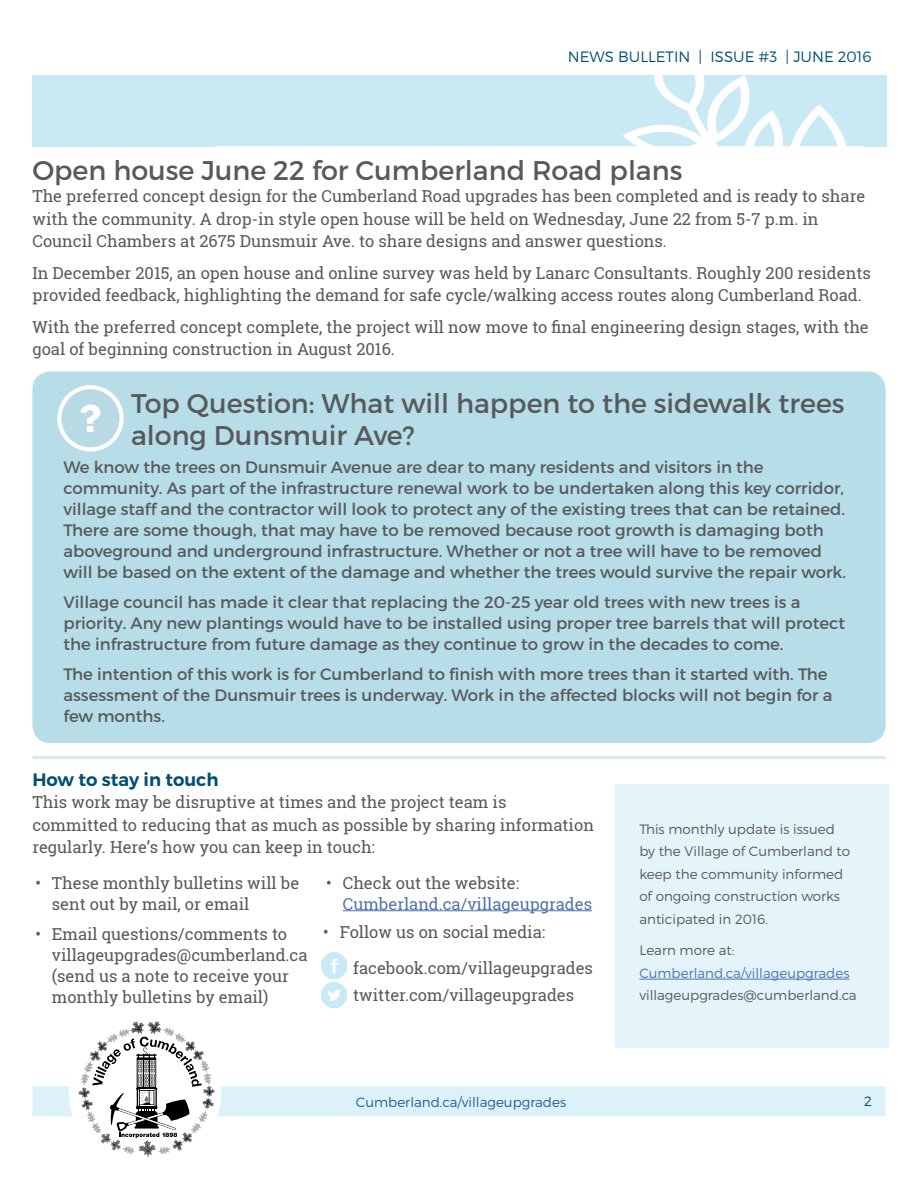
<style>
.page{position:relative;width:918px;height:1188px;background:#fff}
.page>*{position:absolute;margin:0;border:0;box-sizing:border-box;transform-origin:0 0}
.t1{font:27px/32.4px "Montserrat";color:#58595b}
.t2{font:600 18px "Montserrat";color:#014f72}
.t3{font:16.5px/22.5px "Roboto Slab";color:#58595b}
.t4{font:16.5px/21px "Montserrat";color:#58595b}
.t5{font:16.5px "Roboto Slab";color:#4f73ad}
.t6{font:300 15px "Montserrat";color:#014f72}
.t7{font:300 13.5px/22.5px "Montserrat";color:#58595b}
.t8{font:300 13.5px "Montserrat";color:#215e9e}
.t9{font:300 13.5px "Montserrat";color:#4f73ad}
.t10{font:300 13.5px "Montserrat";color:#014f72}
</style>
<div class="page">
<div style="left:32px;top:372px;width:854px;height:371px;background:#b6dde8;border-radius:18px"></div>
<div style="left:32px;top:1086px;width:854px;height:30px;background:#ddf2f8"></div>
<div style="left:615px;top:784px;width:273px;height:263px;background:#e4f4fa"></div>
<img style="left:321px;top:953px;width:26px;height:25px">
<img style="left:321px;top:982px;width:26px;height:26px">
<svg style="left:214px;top:75px;width:651px;height:71px;background:#cdebf5"></svg>
<div style="left:32px;top:75px;width:182px;height:71px;background:#c9eaf5"></div>
<div style="left:865px;top:75px;width:22px;height:71px;background:#c9eaf5"></div>
<hr style="left:639px;top:979px;width:211px;height:1px;background:#4f73ad">
<hr style="left:32px;top:756px;width:854px;height:3px;background:#86c7da">
<div style="left:69px;top:1017px;width:152px;height:152px;background:#fff;border-radius:50%"></div>
<svg style="left:78px;top:1021px;width:137px;height:136px"></svg>
<hr style="left:343px;top:910px;width:249px;height:1px;background:#4f73ad">
<svg style="left:57px;top:385px;width:67px;height:67px"></svg>
<div style="left:61px;top:389px;width:59px;height:58px;background:#b7dae5;border-radius:50%"></div>
<svg style="left:80px;top:405px;width:20px;height:27px"></svg>
<p class="t6" style="left:568px;top:47px;width:305px">NEWS BULLETIN | ISSUE #3 | JUNE 2016</p>
<h1 class="t1" style="left:32px;top:154px;width:651px">Open house June 22 for Cumberland Road plans</h1>
<p class="t3" style="left:32px;top:185px;width:834px">The preferred concept design for the Cumberland Road upgrades has been completed and is ready to share with the community. A drop-in style open house will be held on Wednesday, June 22 from 5-7 p.m. in<br>Council Chambers at 2675 Dunsmuir Ave. to share designs and answer questions.</p>
<p class="t3" style="left:32px;top:261px;width:840px">In December 2015, an open house and online survey was held by Lanarc Consultants. Roughly 200 residents provided feedback, highlighting the demand for safe cycle/walking access routes along Cumberland Road.</p>
<p class="t3" style="left:32px;top:315px;width:838px">With the preferred concept complete, the project will now move to final engineering design stages, with the goal of beginning construction in August 2016.</p>
<h1 class="t1" style="left:131px;top:387px;width:715px">Top Question: What will happen to the sidewalk trees along Dunsmuir Ave?</h1>
<p class="t4" style="left:64px;top:456px;width:784px">We know the trees on Dunsmuir Avenue are dear to many residents and visitors in the community. As part of the infrastructure renewal work to be undertaken along this key corridor, village staff and the contractor will look to protect any of the existing trees that can be retained.<br>There are some though, that may have to be removed because root growth is damaging both aboveground and underground infrastructure. Whether or not a tree will have to be removed will be based on the extent of the damage and whether the trees would survive the repair work.</p>
<p class="t4" style="left:64px;top:591px;width:783px">Village council has made it clear that replacing the 20-25 year old trees with new trees is a priority. Any new plantings would have to be installed using proper tree barrels that will protect the infrastructure from future damage as they continue to grow in the decades to come.</p>
<p class="t4" style="left:64px;top:663px;width:771px">The intention of this work is for Cumberland to finish with more trees than it started with. The assessment of the Dunsmuir trees is underway. Work in the affected blocks will not begin for a few months.</p>
<p class="t2" style="left:32px;top:768px;width:188px">How to stay in touch</p>
<p class="t3" style="left:32px;top:791px;width:563px">This work may be disruptive at times and the project team is committed to reducing that as much as possible by sharing information regularly. Here’s how you can keep in touch:</p>
<p class="t3" style="left:52px;top:872px;width:249px;line-height:21px;text-indent:-16px">• These monthly bulletins will be sent out by mail, or email</p>
<p class="t3" style="left:52px;top:923px;width:257px;line-height:21px;text-indent:-16px">• Email questions/comments to villageupgrades@cumberland.ca (send us a note to receive your monthly bulletins by email)</p>
<p class="t3" style="left:326px;top:871px;width:194px">• Check out the website:</p>
<p class="t5" style="left:343px;top:892px;width:251px">Cumberland.ca/villageupgrades</p>
<p class="t3" style="left:353px;top:914px;width:241px;line-height:36px;text-indent:-30px">• Follow us on social media: facebook.com/villageupgrades</p>
<p class="t3" style="left:353px;top:984px;width:223px">twitter.com/villageupgrades</p>
<p class="t7" style="left:639px;top:817px;width:212px">This monthly update is issued by the Village of Cumberland to keep the community informed of ongoing construction works anticipated in 2016.</p>
<p class="t7" style="left:639px;top:939px;width:97px">Learn more at:</p>
<p class="t9" style="left:639px;top:965px;width:212px">Cumberland.ca/villageupgrades</p>
<p class="t7" style="left:639px;top:984px;width:219px">villageupgrades@cumberland.ca</p>
<p class="t8" style="left:356px;top:1094px;width:212px">Cumberland.ca/villageupgrades</p>
<p class="t10" style="left:864px;top:1093px;width:9px">2</p>
</div>
